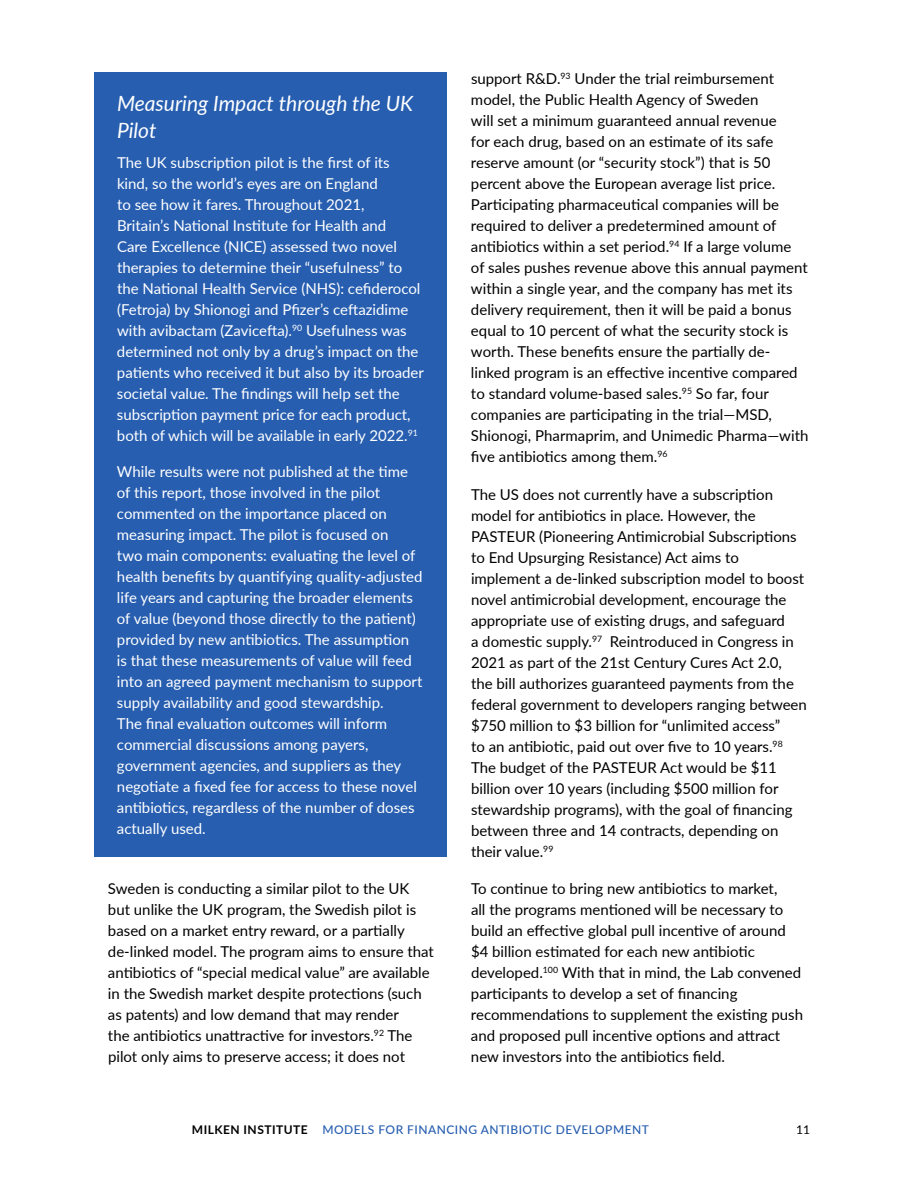
<style>
.page{position:relative;width:918px;height:1188px;background:#fff}
.page>*{position:absolute;margin:0;border:0;box-sizing:border-box;transform-origin:0 0}
.t1{font:italic 21px/27px "Lato";color:#fff}
.t2{font:15px/21px "Lato";color:#000}
.t3{font:15px/21px "Lato";color:#fff}
.t4{font:500 12px "Lato";letter-spacing:.04em;color:#275eb0}
.t5{font:12px "Lato";color:#000}
.s1{font-weight:700;color:#000}
</style>
<div class="page">
<div style="left:94px;top:72px;width:353px;height:785px;background:#275eb0"></div>
<h1 class="t1" style="left:117px;top:89px;width:298px">Measuring Impact through the UK<br>Pilot</h1>
<p class="t3" style="left:117px;top:152px;width:309px">The UK subscription pilot is the first of its kind, so the world’s eyes are on England<br>to see how it fares. Throughout 2021,<br>Britain’s National Institute for Health and<br>Care Excellence (NICE) assessed two novel therapies to determine their “usefulness” to the National Health Service (NHS): cefiderocol (Fetroja) by Shionogi and Pfizer’s ceftazidime with avibactam (Zavicefta).<sup>90</sup> Usefulness was determined not only by a drug’s impact on the patients who received it but also by its broader societal value. The findings will help set the subscription payment price for each product, both of which will be available in early 2022.<sup>91</sup></p>
<p class="t3" style="left:117px;top:461px;width:307px">While results were not published at the time of this report, those involved in the pilot commented on the importance placed on measuring impact. The pilot is focused on<br>two main components: evaluating the level of health benefits by quantifying quality-adjusted life years and capturing the broader elements of value (beyond those directly to the patient) provided by new antibiotics. The assumption is that these measurements of value will feed into an agreed payment mechanism to support supply availability and good stewardship.<br>The final evaluation outcomes will inform commercial discussions among payers, government agencies, and suppliers as they negotiate a fixed fee for access to these novel antibiotics, regardless of the number of doses actually used.</p>
<p class="t2" style="left:108px;top:877px;width:327px">Sweden is conducting a similar pilot to the UK but unlike the UK program, the Swedish pilot is based on a market entry reward, or a partially de-linked model. The program aims to ensure that antibiotics of “special medical value” are available in the Swedish market despite protections (such as patents) and low demand that may render<br>the antibiotics unattractive for investors.<sup>92</sup> The pilot only aims to preserve access; it does not</p>
<p class="t2" style="left:471px;top:67px;width:339px">support R&amp;D.<sup>93</sup> Under the trial reimbursement model, the Public Health Agency of Sweden<br>will set a minimum guaranteed annual revenue<br>for each drug, based on an estimate of its safe reserve amount (or “security stock”) that is 50 percent above the European average list price.<br>Participating pharmaceutical companies will be required to deliver a predetermined amount of antibiotics within a set period.<sup>94</sup> If a large volume of sales pushes revenue above this annual payment within a single year, and the company has met its delivery requirement, then it will be paid a bonus equal to 10 percent of what the security stock is worth. These benefits ensure the partially de&shy;linked program is an effective incentive compared to standard volume-based sales.<sup>95</sup> So far, four companies are participating in the trial—MSD, Shionogi, Pharmaprim, and Unimedic Pharma—with five antibiotics among them.<sup>96</sup></p>
<p class="t2" style="left:471px;top:483px;width:337px">The US does not currently have a subscription model for antibiotics in place. However, the PASTEUR (Pioneering Antimicrobial Subscriptions to End Upsurging Resistance) Act aims to implement a de-linked subscription model to boost novel antimicrobial development, encourage the appropriate use of existing drugs, and safeguard<br>a domestic supply.<sup>97</sup> Reintroduced in Congress in 2021 as part of the 21st Century Cures Act 2.0, the bill authorizes guaranteed payments from the federal government to developers ranging between $750 million to $3 billion for “unlimited access”<br>to an antibiotic, paid out over five to 10 years.<sup>98<br></sup>The budget of the PASTEUR Act would be $11 billion over 10 years (including $500 million for stewardship programs), with the goal of financing between three and 14 contracts, depending on their value.<sup>99</sup></p>
<p class="t2" style="left:471px;top:877px;width:334px">To continue to bring new antibiotics to market,<br>all the programs mentioned will be necessary to build an effective global pull incentive of around $4 billion estimated for each new antibiotic developed.<sup>100</sup> With that in mind, the Lab convened participants to develop a set of financing recommendations to supplement the existing push and proposed pull incentive options and attract new investors into the antibiotics field.</p>
<p class="t4" style="left:192px;top:1121px;width:459px"><span class="s1">MILKEN INSTITUTE</span> MODELS FOR FINANCING ANTIBIOTIC DEVELOPMENT</p>
<p class="t5" style="left:796px;top:1121px;width:15px">11</p>
</div>
